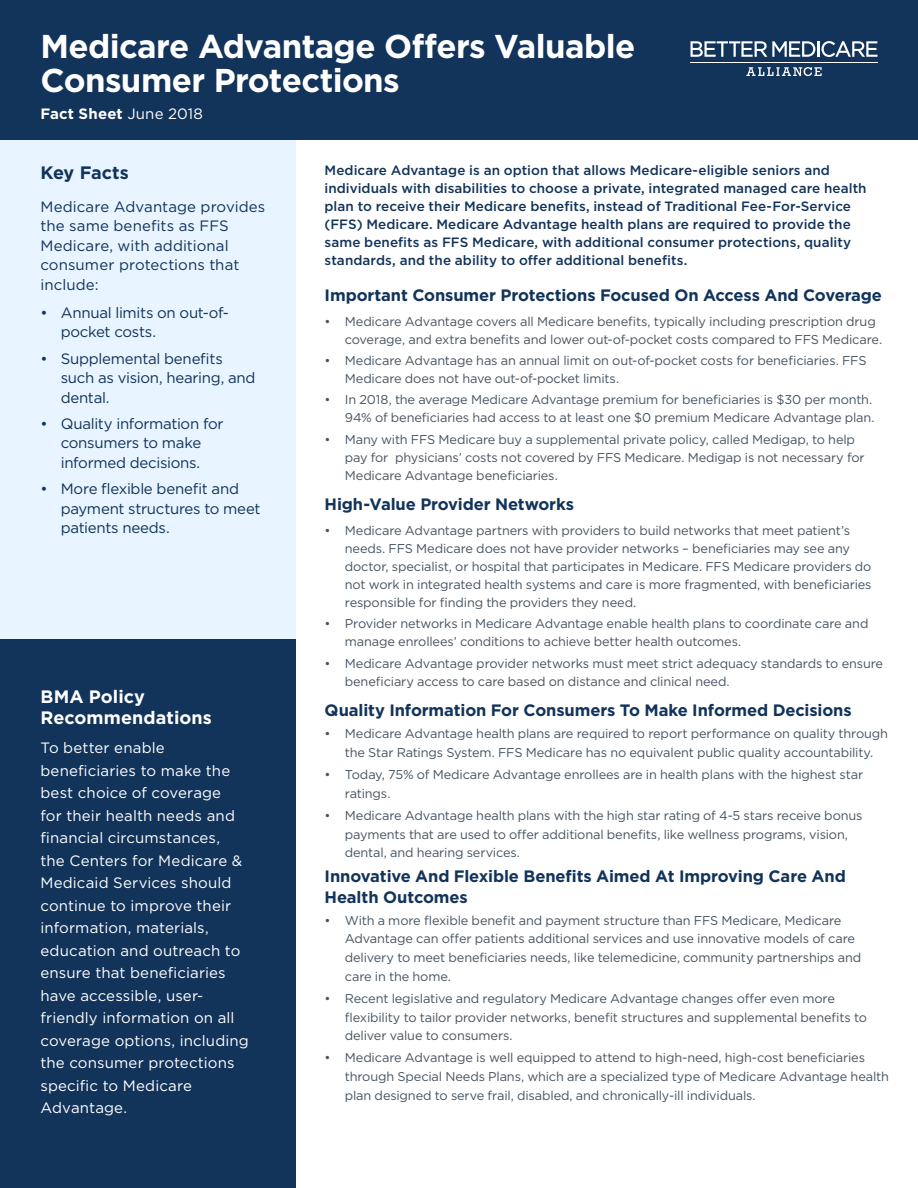
<style>
.page{position:relative;width:918px;height:1188px;background:#fff}
.page>*{position:absolute;margin:0;border:0;box-sizing:border-box;transform-origin:0 0}
.t1{font:700 33px/34.5px "Gotham";letter-spacing:-.02em;color:#fff}
.Body{font:700 18px/21px "Gotham";letter-spacing:.005em;color:#fff}
.t2{font:700 18px "Gotham";letter-spacing:-.01em;color:#12335a}
.t3{font:700 16.5px/21px "Gotham";letter-spacing:-.01em;color:#12335a}
.Body-2{font:15px/22.5px "Gotham";letter-spacing:.01em;color:#fff}
.Body-3{font:15px/19.5px "Gotham";letter-spacing:-.015em;color:#12335a}
.Body-4{font:15px/19.5px "Gotham";letter-spacing:.005em;color:#12335a}
.t4{font:700 15px "Gotham";letter-spacing:.01em;color:#fff}
.Bullet_Last{font:500 13.5px/18px "Gotham";letter-spacing:.005em;color:#12335a}
.t5{font:12.75px/18px "Gotham";letter-spacing:-.01em;color:#455461}
.s1{font-weight:400}
</style>
<div class="page">
<div style="left:0;top:122px;width:295px;height:698px;background:#e8f4ff"></div>
<div style="left:0;top:0;width:918px;height:140px;background:#12335a"></div>
<div style="left:0;top:639px;width:295px;height:549px;background:#12335a"></div>
<svg style="left:691px;top:41px;width:124px;height:16px"></svg>
<hr style="left:817px;top:41px;width:3px;height:16px;background:#fff">
<svg style="left:821px;top:41px;width:56px;height:16px"></svg>
<svg style="left:746px;top:67px;width:76px;height:9px"></svg>
<hr style="left:690px;top:62px;width:188px;height:1px;background:#fff">
<p class="t1" style="left:40px;top:29px;width:596px">Medicare Advantage Offers Valuable<br>Consumer Protections</p>
<p class="t4" style="left:40px;top:104px;width:164px">Fact Sheet <span class="s1">June 2018</span></p>
<h1 class="t2" style="left:40px;top:160px;width:90px">Key Facts</h1>
<p class="Body-4" style="left:40px;top:196px;width:226px">Medicare Advantage provides the same benefits as FFS<br>Medicare, with additional consumer protections that include:</p>
<p class="Body-3" style="left:61px;top:302px;width:170px;text-indent:-20px">• Annual limits on out-of&shy;pocket costs.</p>
<p class="Body-3" style="left:61px;top:348px;width:196px;text-indent:-20px">• Supplemental benefits such as vision, hearing, and dental.</p>
<p class="Body-3" style="left:40px;top:413px;width:185px;text-align:center">• Quality information for consumers to make informed decisions.</p>
<p class="Body-3" style="left:61px;top:479px;width:201px;text-indent:-20px">• More flexible benefit and payment structures to meet patients needs.</p>
<p class="Body" style="left:40px;top:686px;width:173px">BMA Policy<br>Recommendations</p>
<p class="Body-2" style="left:40px;top:737px;width:210px">To better enable beneficiaries to make the best choice of coverage<br>for their health needs and financial circumstances,<br>the Centers for Medicare &amp;<br>Medicaid Services should continue to improve their information, materials, education and outreach to ensure that beneficiaries have accessible, user&shy;friendly information on all coverage options, including the consumer protections specific to Medicare<br>Advantage.</p>
<p class="Bullet_Last" style="left:325px;top:161px;width:544px">Medicare Advantage is an option that allows Medicare-eligible seniors and individuals with disabilities to choose a private, integrated managed care health plan to receive their Medicare benefits, instead of Traditional Fee-For-Service (FFS) Medicare. Medicare Advantage health plans are required to provide the same benefits as FFS Medicare, with additional consumer protections, quality standards, and the ability to offer additional benefits.</p>
<h1 class="t3" style="left:325px;top:285px;width:559px">Important Consumer Protections Focused On Access And Coverage</h1>
<p class="t5" style="left:345px;top:312px;width:539px;text-indent:-20px">• Medicare Advantage covers all Medicare benefits, typically including prescription drug coverage, and extra benefits and lower out-of-pocket costs compared to FFS Medicare.</p>
<p class="t5" style="left:345px;top:351px;width:523px;text-indent:-20px">• Medicare Advantage has an annual limit on out-of-pocket costs for beneficiaries. FFS<br>Medicare does not have out-of-pocket limits.</p>
<p class="t5" style="left:325px;top:391px;width:552px;text-align:right">• In 2018, the average Medicare Advantage premium for beneficiaries is $30 per month.<br>94% of beneficiaries had access to at least one $0 premium Medicare Advantage plan.</p>
<p class="t5" style="left:345px;top:430px;width:521px;text-indent:-20px">• Many with FFS Medicare buy a supplemental private policy, called Medigap, to help pay for physicians’ costs not covered by FFS Medicare. Medigap is not necessary for<br>Medicare Advantage beneficiaries.</p>
<h1 class="t3" style="left:325px;top:494px;width:251px">High-Value Provider Networks</h1>
<p class="t5" style="left:345px;top:521px;width:528px;text-indent:-20px">• Medicare Advantage partners with providers to build networks that meet patient’s needs. FFS Medicare does not have provider networks – beneficiaries may see any doctor, specialist, or hospital that participates in Medicare. FFS Medicare providers do not work in integrated health systems and care is more fragmented, with beneficiaries responsible for finding the providers they need.</p>
<p class="t5" style="left:345px;top:615px;width:525px;text-indent:-20px">• Provider networks in Medicare Advantage enable health plans to coordinate care and manage enrollees’ conditions to achieve better health outcomes.</p>
<p class="t5" style="left:345px;top:654px;width:540px;text-indent:-20px">• Medicare Advantage provider networks must meet strict adequacy standards to ensure beneficiary access to care based on distance and clinical need.</p>
<h1 class="t3" style="left:325px;top:700px;width:529px">Quality Information For Consumers To Make Informed Decisions</h1>
<p class="t5" style="left:325px;top:724px;width:565px;line-height:18.8px;text-align:center">• Medicare Advantage health plans are required to report performance on quality through the Star Ratings System. FFS Medicare has no equivalent public quality accountability.</p>
<p class="t5" style="left:345px;top:765px;width:520px;line-height:18.8px;text-indent:-20px">• Today, 75% of Medicare Advantage enrollees are in health plans with the highest star ratings.</p>
<p class="t5" style="left:345px;top:806px;width:519px;line-height:18.8px;text-indent:-20px">• Medicare Advantage health plans with the high star rating of 4-5 stars receive bonus payments that are used to offer additional benefits, like wellness programs, vision, dental, and hearing services.</p>
<h1 class="t3" style="left:325px;top:865px;width:523px">Innovative And Flexible Benefits Aimed At Improving Care And<br>Health Outcomes</h1>
<p class="t5" style="left:345px;top:910px;width:518px;line-height:18.8px;text-indent:-20px">• With a more flexible benefit and payment structure than FFS Medicare, Medicare Advantage can offer patients additional services and use innovative models of care delivery to meet beneficiaries needs, like telemedicine, community partnerships and care in the home.</p>
<p class="t5" style="left:345px;top:989px;width:524px;line-height:18.8px;text-indent:-20px">• Recent legislative and regulatory Medicare Advantage changes offer even more flexibility to tailor provider networks, benefit structures and supplemental benefits to deliver value to consumers.</p>
<p class="t5" style="left:345px;top:1048px;width:546px;line-height:18.8px;text-indent:-20px">• Medicare Advantage is well equipped to attend to high-need, high-cost beneficiaries through Special Needs Plans, which are a specialized type of Medicare Advantage health plan designed to serve frail, disabled, and chronically-ill individuals.</p>
</div>
